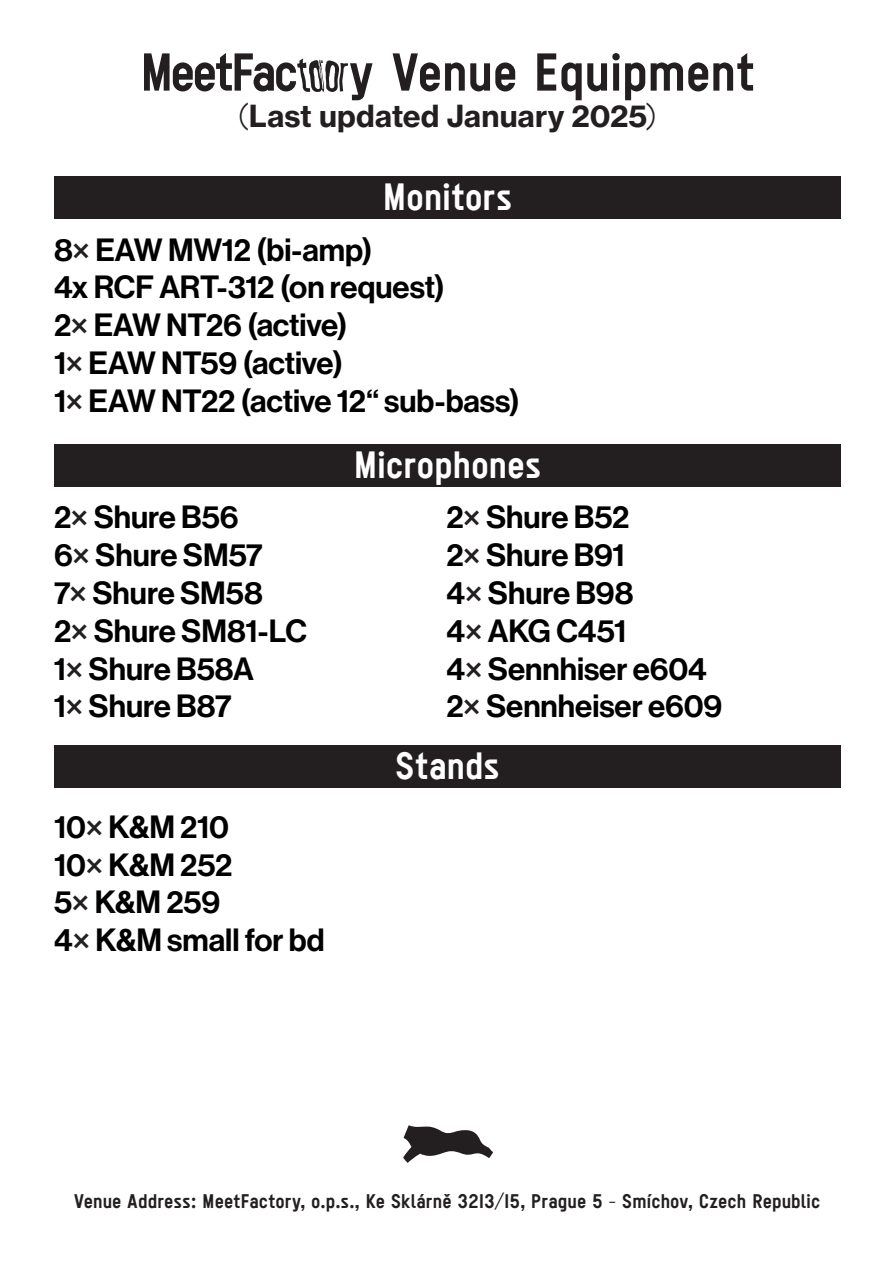
<style>
.page{position:relative;width:893px;height:1263px;background:#fff}
.page>*{position:absolute;margin:0;border:0;box-sizing:border-box;transform-origin:0 0}
.t1{font:52.5px "MF Grotesk New";letter-spacing:-.005em;color:#231f20}
.t2{font:37.5px "MF Grotesk New";letter-spacing:-.005em;color:#fff}
.t3{font:31.5px/37.8px "N Haas Grotesk DS Pro 65 Md";letter-spacing:-.005em;color:#000}
.t4{font:30px "N Haas Grotesk TX Pro 75 Bd";color:#231f20}
.t5{font:19.5px "MF Grotesk New";color:#231f20}
.s1{font-family:"MF Grotesk New"}
.s2{color:#231f20}
</style>
<div class="page">
<div style="left:54px;top:176px;width:787px;height:43px;background:#231f20"></div>
<div style="left:54px;top:444px;width:787px;height:42px;background:#231f20"></div>
<div style="left:54px;top:745px;width:787px;height:43px;background:#231f20"></div>
<h1 class="t1" style="left:140px;top:42px;width:617px">(MF6) Venue Equipment</h1>
<p class="t4" style="left:238px;top:97px;width:421px"><span class="s1">(</span>Last updated January 2025<span class="s1">)</span></p>
<p class="t2" style="left:382px;top:175px;width:131px">Monitors</p>
<p class="t3" style="left:54px;top:231px;width:468px">8<span class="s2">×</span> EAW MW12 (bi-amp)<br>4x RCF ART-312 (on request)<br>2<span class="s2">×</span> EAW NT26 (active)<br>1<span class="s2">×</span> EAW NT59 (active)<br>1<span class="s2">×</span> EAW NT22 (active 12“ sub-bass)</p>
<p class="t2" style="left:353px;top:443px;width:189px">Microphones</p>
<p class="t3" style="left:54px;top:499px;width:254px">2<span class="s2">×</span> Shure B56<br>6<span class="s2">×</span> Shure SM57<br>7<span class="s2">×</span> Shure SM58<br>2<span class="s2">×</span> Shure SM81-LC<br>1<span class="s2">×</span> Shure B58A<br>1<span class="s2">×</span> Shure B87</p>
<p class="t3" style="left:446px;top:499px;width:277px">2<span class="s2">×</span> Shure B52<br>2<span class="s2">×</span> Shure B91<br>4<span class="s2">×</span> Shure B98<br>4<span class="s2">×</span> AKG C451<br>4<span class="s2">×</span> Sennhiser e604<br>2<span class="s2">×</span> Sennheiser e609</p>
<p class="t2" style="left:395px;top:744px;width:106px">Stands</p>
<p class="t3" style="left:54px;top:808px;width:272px">10<span class="s2">×</span> K&amp;M 210<br>10<span class="s2">×</span> K&amp;M 252<br>5<span class="s2">×</span> K&amp;M 259<br>4<span class="s2">×</span> K&amp;M small for bd</p>
<h1 class="t1" style="left:399px;top:1114px;width:98px">(pig)</h1>
<p class="t5" style="left:74px;top:1190px;width:748px">Venue Address: MeetFactory, o.p.s., Ke Sklárně 3213/15, Prague 5 - Smíchov, Czech Republic</p>
</div>
